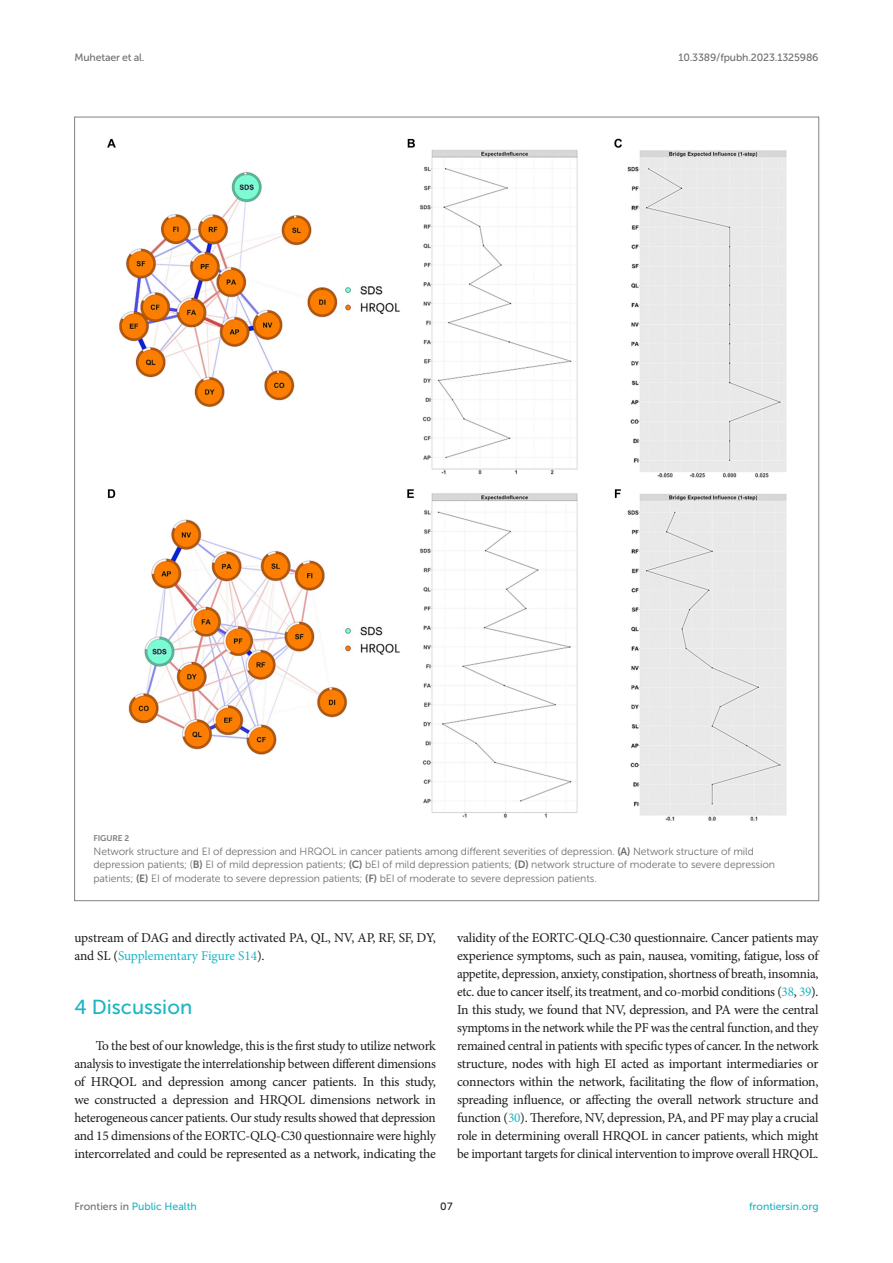
<style>
.page{position:relative;width:893px;height:1263px;background:#fff}
.page>*{position:absolute;margin:0;border:0;box-sizing:border-box;transform-origin:0 0}
.HEAD_1{font:20.25px "Museo Sans 500";color:#1db5c3}
.TEXT_FLUSH{font:13.5px/18px "Minion Pro";letter-spacing:-.02em;color:#1b1c1b;text-align:justify}
.TEXT{font:13.5px/18px "Minion Pro";letter-spacing:-.01em;color:#1b1c1b}
.FIG_LEG{font:10.5px/13.5px "Museo Sans 300";letter-spacing:-.01em;color:#706f70}
.t1{font:10.5px "Museo Sans 500";letter-spacing:-.015em;color:#706f70}
.t2{font:10.5px "Museo Sans 500";color:#1db5c3}
.t3{font:10.5px "Museo Sans 500";color:#1b1c1b}
.FIG_HD{font:8.25px "Museo Sans 700";letter-spacing:-.01em;color:#7e7f7f}
.s1{font-family:"Museo Sans 700"}
.s2{color:#1db5c3}
.s3{color:#706f70}
</style>
<div class="page">
<img style="left:107px;top:138px;width:680px;height:683px">
<p class="t1" style="left:74px;top:51px;width:72px">Muhetaer et al.</p>
<p class="t1" style="left:678px;top:51px;width:142px">10.3389/fpubh.2023.1325986</p>
<p class="FIG_HD" style="left:94px;top:834px;width:37px">FIGURE 2</p>
<p class="FIG_LEG" style="left:94px;top:844px;width:683px">Network structure and EI of depression and HRQOL in cancer patients among different severities of depression. <span class="s1">(A)</span> Network structure of mild depression patients; (<span class="s1">B)</span> EI of mild depression patients; <span class="s1">(C)</span> bEI of mild depression patients; <span class="s1">(D)</span> network structure of moderate to severe depression patients; <span class="s1">(E)</span> EI of moderate to severe depression patients; <span class="s1">(F)</span> bEI of moderate to severe depression patients.</p>
<p class="TEXT" style="left:74px;top:929px;width:363px">upstream of DAG and directly activated PA, QL, NV, AP, RF, SF, DY, and SL (<span class="s2">Supplementary Figure S14</span>).</p>
<p class="HEAD_1" style="left:74px;top:996px;width:119px">4 Discussion</p>
<p class="TEXT_FLUSH" style="left:74px;top:1037px;width:363px;text-indent:21px">To the best of our knowledge, this is the first study to utilize network analysis to investigate the interrelationship between different dimensions of HRQOL and depression among cancer patients. In this study, we constructed a depression and HRQOL dimensions network in heterogeneous cancer patients. Our study results showed that depression and 15 dimensions of the EORTC-QLQ-C30 questionnaire were highly intercorrelated and could be represented as a network, indicating the</p>
<p class="TEXT_FLUSH" style="left:457px;top:929px;width:363px">validity of the EORTC-QLQ-C30 questionnaire. Cancer patients may experience symptoms, such as pain, nausea, vomiting, fatigue, loss of appetite, depression, anxiety, constipation, shortness of breath, insomnia, etc. due to cancer itself, its treatment, and co-morbid conditions (<span class="s2">38</span>, <span class="s2">39</span>).<br>In this study, we found that NV, depression, and PA were the central symptoms in the network while the PF was the central function, and they remained central in patients with specific types of cancer. In the network structure, nodes with high EI acted as important intermediaries or connectors within the network, facilitating the flow of information, spreading influence, or affecting the overall network structure and function (<span class="s2">30</span>). Therefore, NV, depression, PA, and PF may play a crucial role in determining overall HRQOL in cancer patients, which might be important targets for clinical intervention to improve overall HRQOL.</p>
<p class="t2" style="left:74px;top:1200px;width:124px"><span class="s3">Frontiers in</span> Public Health</p>
<p class="t3" style="left:440px;top:1200px;width:14px">07</p>
<p class="t2" style="left:749px;top:1200px;width:71px">frontiersin.org</p>
</div>
